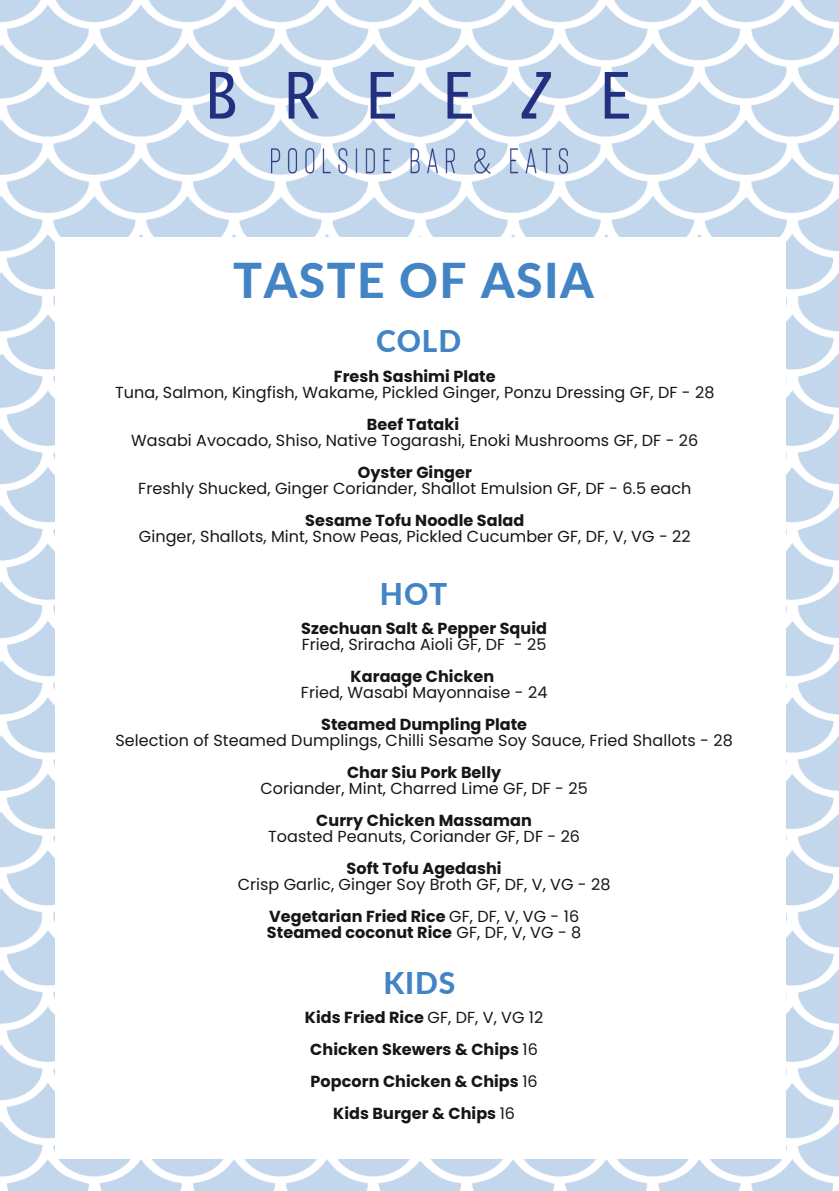
<style>
.page{position:relative;width:839px;height:1191px;background:#fff}
.page>*{position:absolute;margin:0;border:0;box-sizing:border-box;transform-origin:0 0}
.t1{font:800 48px "Lato";letter-spacing:.03em;color:#4284c4}
.t2{font:800 30px "Lato";letter-spacing:.03em;color:#4284c4}
.t3{font:16px "Poppins";letter-spacing:.005em;color:#171615}
.t4{font:700 16px "Poppins";letter-spacing:.005em;color:#171615}
.s1{font-weight:400}
</style>
<div class="page">
<img style="left:0;top:0;width:838px;height:1191px">
<svg style="left:210px;top:72px;width:25px;height:47px"></svg>
<svg style="left:288px;top:72px;width:31px;height:47px"></svg>
<svg style="left:370px;top:72px;width:25px;height:47px"></svg>
<svg style="left:447px;top:72px;width:25px;height:47px"></svg>
<svg style="left:521px;top:72px;width:30px;height:47px"></svg>
<img style="left:261px;top:139px;width:316px;height:45px">
<div style="left:55px;top:238px;width:731px;height:921px;background:#fff"></div>
<svg style="left:604px;top:72px;width:25px;height:47px"></svg>
<p class="t1" style="left:233px;top:251px;width:362px">TASTE OF ASIA</p>
<p class="t2" style="left:376px;top:323px;width:87px">COLD</p>
<p class="t4" style="left:334px;top:365px;width:163px">Fresh Sashimi Plate</p>
<p class="t3" style="left:115px;top:381px;width:600px">Tuna, Salmon, Kingfish, Wakame, Pickled Ginger, Ponzu Dressing GF, DF - 28</p>
<h1 class="t4" style="left:367px;top:413px;width:94px">Beef Tataki</h1>
<h2 class="t3" style="left:131px;top:429px;width:568px">Wasabi Avocado, Shiso, Native Togarashi, Enoki Mushrooms GF, DF - 26</h2>
<p class="t4" style="left:357px;top:461px;width:116px">Oyster Ginger</p>
<p class="t3" style="left:138px;top:477px;width:554px">Freshly Shucked, Ginger Coriander, Shallot Emulsion GF, DF - 6.5 each</p>
<p class="t4" style="left:305px;top:509px;width:220px">Sesame Tofu Noodle Salad</p>
<p class="t3" style="left:139px;top:525px;width:553px">Ginger, Shallots, Mint, Snow Peas, Pickled Cucumber GF, DF, V, VG - 22</p>
<p class="t2" style="left:380px;top:575px;width:69px">HOT</p>
<p class="t4" style="left:301px;top:617px;width:247px">Szechuan Salt &amp; Pepper Squid</p>
<h2 class="t3" style="left:302px;top:633px;width:246px">Fried, Sriracha Aioli GF, DF - 25</h2>
<p class="t4" style="left:350px;top:665px;width:145px">Karaage Chicken</p>
<p class="t3" style="left:301px;top:681px;width:248px">Fried, Wasabi Mayonnaise - 24</p>
<p class="t4" style="left:321px;top:713px;width:207px">Steamed Dumpling Plate</p>
<p class="t3" style="left:115px;top:729px;width:619px">Selection of Steamed Dumplings, Chilli Sesame Soy Sauce, Fried Shallots - 28</p>
<p class="t4" style="left:347px;top:761px;width:156px">Char Siu Pork Belly</p>
<p class="t3" style="left:260px;top:777px;width:329px">Coriander, Mint, Charred Lime GF, DF - 25</p>
<p class="t4" style="left:316px;top:809px;width:217px">Curry Chicken Massaman</p>
<p class="t3" style="left:268px;top:825px;width:313px">Toasted Peanuts, Coriander GF, DF - 26</p>
<p class="t4" style="left:346px;top:857px;width:156px">Soft Tofu Agedashi</p>
<p class="t3" style="left:238px;top:873px;width:374px">Crisp Garlic, Ginger Soy Broth GF, DF, V, VG - 28</p>
<p class="t4" style="left:269px;top:905px;width:311px">Vegetarian Fried Rice <span class="s1">GF, DF, V, VG - 16</span></p>
<p class="t4" style="left:267px;top:921px;width:316px">Steamed coconut Rice <span class="s1">GF, DF, V, VG - 8</span></p>
<p class="t2" style="left:383px;top:965px;width:73px">KIDS</p>
<p class="t4" style="left:305px;top:1007px;width:240px">Kids Fried Rice <span class="s1">GF, DF, V, VG 12</span></p>
<h2 class="t4" style="left:310px;top:1039px;width:229px">Chicken Skewers &amp; Chips <span class="s1">16</span></h2>
<p class="t4" style="left:310px;top:1071px;width:229px">Popcorn Chicken &amp; Chips <span class="s1">16</span></p>
<p class="t4" style="left:333px;top:1102px;width:183px">Kids Burger &amp; Chips <span class="s1">16</span></p>
</div>
